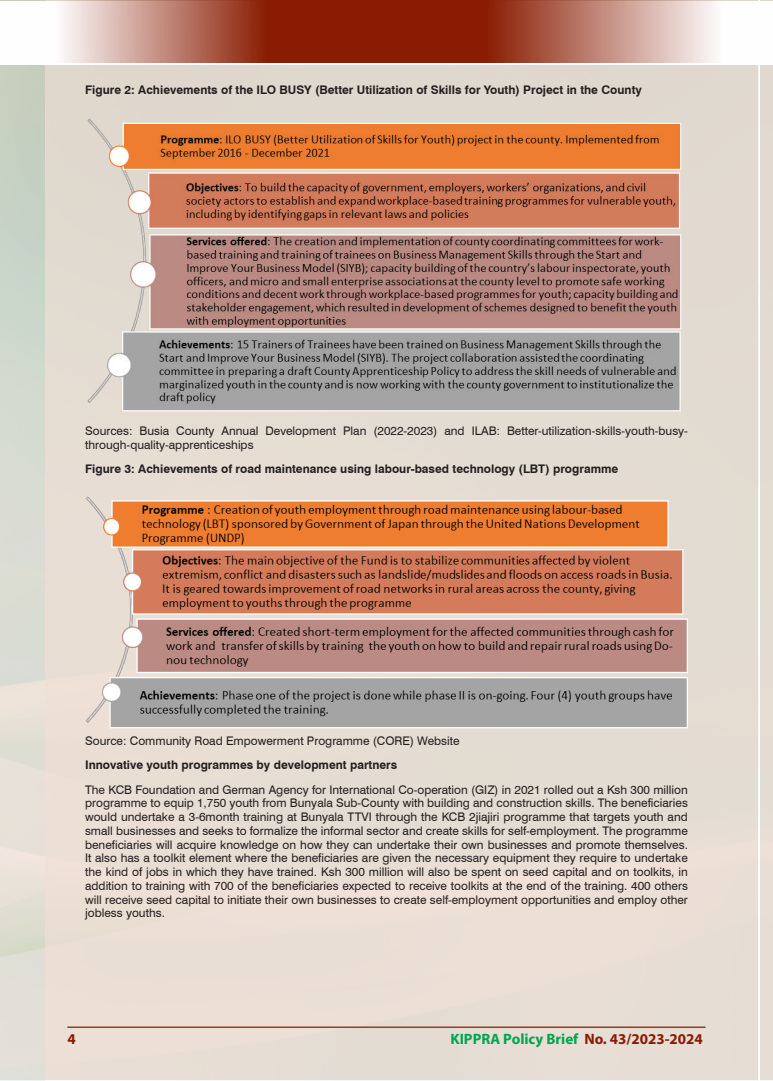
<style>
.page{position:relative;width:773px;height:1081px;background:#fff}
.page>*{position:absolute;margin:0;border:0;box-sizing:border-box;transform-origin:0 0}
.t1{font:700 15px "Myriad Pro";color:#00a54f}
.t2{font:700 15px "Myriad Pro";color:#891c02}
.t3{font:11.88px/13.8px "Swiss 721 BT";color:#231f20}
.t4{font:700 11.88px "Swiss 721 BT";color:#231f20}
.s1{color:#891c02}
</style>
<div class="page">
<div style="left:44px;top:0;width:714px;height:1081px;background:#e6ddd3"></div>
<hr style="left:67px;top:1026px;width:638px;height:2px;background:#891c02">
<svg style="left:44px;top:1px;width:337px;height:62px"></svg>
<svg style="left:381px;top:1px;width:377px;height:62px"></svg>
<img style="left:85px;top:111px;width:602px;height:300px">
<img style="left:85px;top:491px;width:602px;height:238px">
<p class="t4" style="left:85px;top:83px;width:558px">Figure 2: Achievements of the ILO BUSY (Better Utilization of Skills for Youth) Project in the County</p>
<p class="t3" style="left:85px;top:424px;width:604px">Sources: Busia County Annual Development Plan (2022-2023) and ILAB: Better-utilization-skills-youth-busy&shy;through-quality-apprenticeships</p>
<p class="t4" style="left:85px;top:461px;width:534px">Figure 3: Achievements of road maintenance using labour-based technology (LBT) programme</p>
<p class="t3" style="left:85px;top:734px;width:376px">Source: Community Road Empowerment Programme (CORE) Website</p>
<p class="t4" style="left:85px;top:758px;width:313px">Innovative youth programmes by development partners</p>
<p class="t3" style="left:85px;top:782px;width:604px;text-align:justify">The KCB Foundation and German Agency for International Co-operation (GIZ) in 2021 rolled out a Ksh 300 million programme to equip 1,750 youth from Bunyala Sub-County with building and construction skills. The beneficiaries would undertake a 3-6month training at Bunyala TTVI through the KCB 2jiajiri programme that targets youth and small businesses and seeks to formalize the informal sector and create skills for self-employment. The programme beneficiaries will acquire knowledge on how they can undertake their own businesses and promote themselves.<br>It also has a toolkit element where the beneficiaries are given the necessary equipment they require to undertake the kind of jobs in which they have trained. Ksh 300 million will also be spent on seed capital and on toolkits, in addition to training with 700 of the beneficiaries expected to receive toolkits at the end of the training. 400 others will receive seed capital to initiate their own businesses to create self-employment opportunities and employ other jobless youths.</p>
<p class="t2" style="left:67px;top:1029px;width:10px">4</p>
<p class="t1" style="left:450px;top:1029px;width:254px">KIPPRA Policy Brief <span class="s1">No. 43/2023-2024</span></p>
</div>
